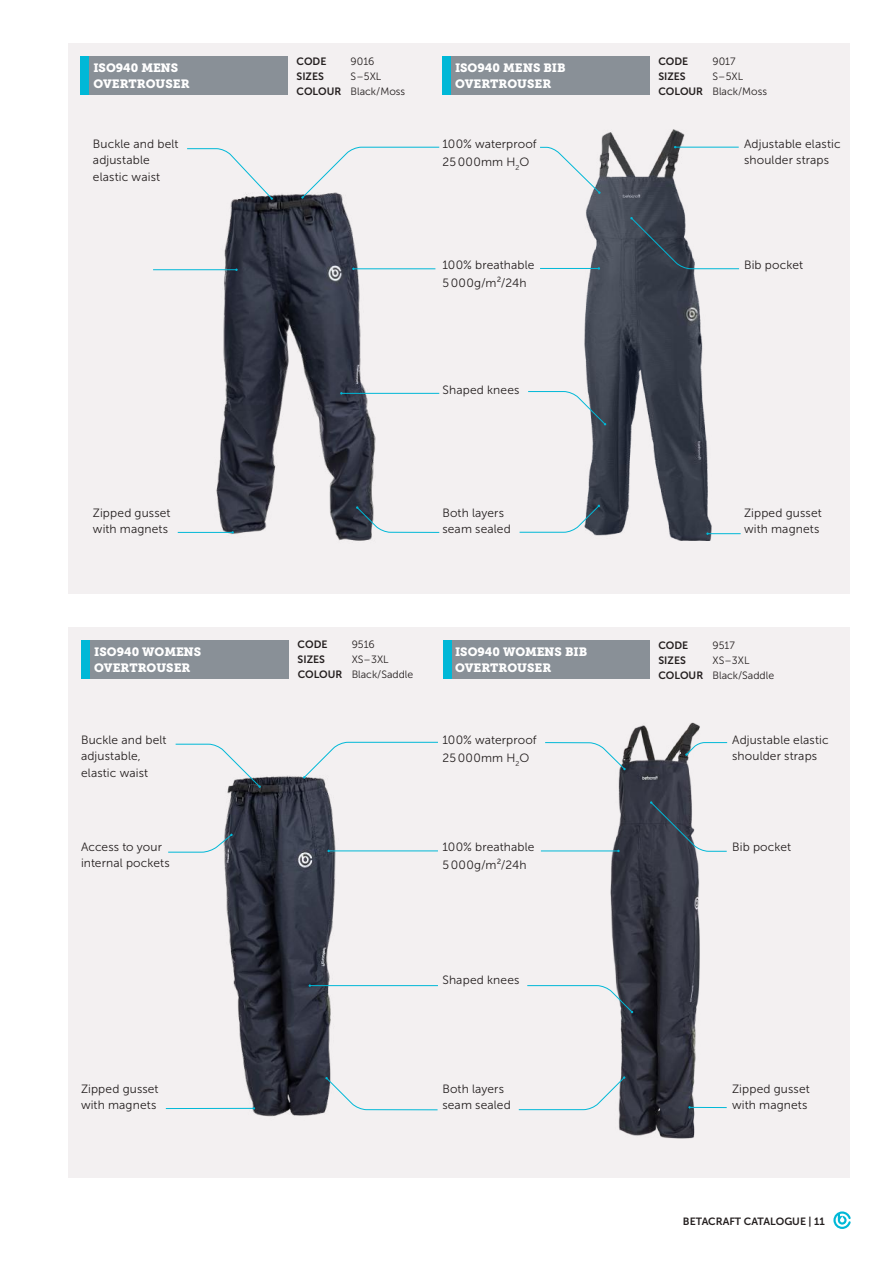
<style>
.page{position:relative;width:893px;height:1263px;background:#fff}
.page>*{position:absolute;margin:0;border:0;box-sizing:border-box;transform-origin:0 0}
.t1{font:12px/16.5px "Museo Sans 300";letter-spacing:.01em;color:#241f1f}
.t2{font:12px/16.2px "Museo Slab 900";color:#fff}
.t3{font:10.65px/15.1px "Museo Sans 300";color:#241f1f}
.t4{font:10.65px "Museo Sans 700";color:#241f1f}
.t5{font:10.5px "Museo Sans 700";color:#241f1f}
.s1{font-size:10.5px}
.s2{font-family:"Museo Sans 700"}
</style>
<div class="page">
<div style="left:69px;top:627px;width:781px;height:551px;background:#f3f0f1"></div>
<img style="left:519px;top:722px;width:208px;height:417px">
<div style="left:68px;top:43px;width:782px;height:551px;background:#f3f0f1"></div>
<img style="left:540px;top:129px;width:201px;height:412px">
<div style="left:451px;top:640px;width:199px;height:39px;background:#899097"></div>
<img style="left:153px;top:194px;width:287px;height:347px">
<svg style="left:187px;top:148px;width:86px;height:52px"></svg>
<hr style="left:353px;top:268px;width:82px;height:1px;background:#00b8d7">
<hr style="left:540px;top:268px;width:59px;height:1px;background:#00b8d7">
<hr style="left:675px;top:147px;width:64px;height:1px;background:#00b8d7">
<img style="left:165px;top:775px;width:261px;height:342px">
<svg style="left:325px;top:1077px;width:113px;height:33px"></svg>
<svg style="left:518px;top:1076px;width:107px;height:34px"></svg>
<div style="left:90px;top:640px;width:199px;height:38px;background:#899097"></div>
<div style="left:89px;top:57px;width:199px;height:38px;background:#899097"></div>
<div style="left:443px;top:640px;width:8px;height:39px;background:#00b8d7"></div>
<div style="left:81px;top:640px;width:9px;height:38px;background:#00b8d7"></div>
<div style="left:81px;top:57px;width:8px;height:38px;background:#00b8d7"></div>
<div style="left:442px;top:57px;width:9px;height:38px;background:#00b8d7"></div>
<hr style="left:166px;top:1108px;width:88px;height:1px;background:#00b8d7">
<hr style="left:690px;top:1107px;width:37px;height:1px;background:#00b8d7">
<hr style="left:153px;top:269px;width:83px;height:1px;background:#00b8d7">
<svg style="left:540px;top:147px;width:61px;height:47px"></svg>
<svg style="left:630px;top:217px;width:110px;height:52px"></svg>
<hr style="left:329px;top:851px;width:109px;height:1px;background:#00b8d7">
<hr style="left:541px;top:851px;width:77px;height:1px;background:#00b8d7">
<svg style="left:175px;top:743px;width:86px;height:45px"></svg>
<svg style="left:545px;top:742px;width:81px;height:28px"></svg>
<svg style="left:650px;top:801px;width:77px;height:51px"></svg>
<hr style="left:178px;top:532px;width:55px;height:1px;background:#00b8d7">
<hr style="left:707px;top:533px;width:34px;height:1px;background:#00b8d7">
<svg style="left:685px;top:742px;width:43px;height:14px"></svg>
<svg style="left:528px;top:391px;width:78px;height:34px"></svg>
<hr style="left:341px;top:393px;width:98px;height:1px;background:#00b8d7">
<div style="left:451px;top:57px;width:199px;height:38px;background:#899097"></div>
<svg style="left:527px;top:985px;width:106px;height:28px"></svg>
<hr style="left:310px;top:985px;width:128px;height:1px;background:#00b8d7">
<svg style="left:519px;top:505px;width:81px;height:28px"></svg>
<svg style="left:356px;top:506px;width:84px;height:27px"></svg>
<svg style="left:301px;top:147px;width:139px;height:52px"></svg>
<svg style="left:168px;top:834px;width:65px;height:19px"></svg>
<svg style="left:303px;top:742px;width:135px;height:37px"></svg>
<svg style="left:833px;top:1211px;width:18px;height:18px"></svg>
<p class="t2" style="left:93px;top:60px;width:98px">ISO940 MENS<br>OVERTROUSER</p>
<p class="t4" style="left:297px;top:55px;width:31px">CODE</p>
<p class="t3" style="left:351px;top:54px;width:25px">9016</p>
<p class="t4" style="left:297px;top:70px;width:29px">SIZES</p>
<p class="t3" style="left:297px;top:69px;width:110px;text-indent:54px">S <span class="s1">–</span> 5XL<br><span class="s2">COLOUR</span> Black/Moss</p>
<p class="t2" style="left:455px;top:60px;width:112px">ISO940 MENS BIB<br>OVERTROUSER</p>
<p class="t4" style="left:658px;top:55px;width:31px">CODE</p>
<p class="t3" style="left:712px;top:54px;width:25px">9017</p>
<p class="t4" style="left:658px;top:70px;width:29px">SIZES</p>
<p class="t3" style="left:658px;top:69px;width:110px;text-indent:54px">S <span class="s1">–</span> 5XL<br><span class="s2">COLOUR</span> Black/Moss</p>
<p class="t1" style="left:442px;top:135px;width:96px;line-height:18px">100% waterproof<br>25000mm H<sub>2</sub>O</p>
<p class="t1" style="left:93px;top:135px;width:87px">Buckle and belt adjustable elastic waist</p>
<p class="t1" style="left:744px;top:135px;width:98px">Adjustable elastic shoulder straps</p>
<p class="t1" style="left:442px;top:256px;width:93px;line-height:18px">100% breathable<br>5000g/m²/24h</p>
<p class="t1" style="left:744px;top:257px;width:61px">Bib pocket</p>
<p class="t1" style="left:442px;top:381px;width:79px">Shaped knees</p>
<p class="t1" style="left:93px;top:504px;width:79px">Zipped gusset with magnets</p>
<p class="t1" style="left:442px;top:504px;width:70px">Both layers seam sealed</p>
<p class="t1" style="left:744px;top:504px;width:79px">Zipped gusset with magnets</p>
<p class="t2" style="left:94px;top:643px;width:109px">ISO940 WOMENS<br>OVERTROUSER</p>
<p class="t4" style="left:298px;top:638px;width:31px">CODE</p>
<p class="t3" style="left:352px;top:637px;width:25px">9516</p>
<p class="t4" style="left:298px;top:653px;width:29px">SIZES</p>
<p class="t3" style="left:298px;top:652px;width:117px;text-indent:54px">XS <span class="s1">–</span> 3XL<br><span class="s2">COLOUR</span> Black/Saddle</p>
<p class="t2" style="left:455px;top:644px;width:134px">ISO940 WOMENS BIB<br>OVERTROUSER</p>
<p class="t4" style="left:658px;top:639px;width:31px">CODE</p>
<p class="t3" style="left:712px;top:638px;width:24px">9517</p>
<p class="t4" style="left:658px;top:655px;width:29px">SIZES</p>
<p class="t3" style="left:658px;top:653px;width:117px;text-indent:54px">XS <span class="s1">–</span> 3XL<br><span class="s2">COLOUR</span> Black/Saddle</p>
<p class="t1" style="left:81px;top:731px;width:87px">Buckle and belt adjustable, elastic waist</p>
<p class="t1" style="left:442px;top:730px;width:96px;line-height:18px">100% waterproof<br>25000mm H<sub>2</sub>O</p>
<p class="t1" style="left:732px;top:731px;width:98px">Adjustable elastic shoulder straps</p>
<p class="t1" style="left:81px;top:838px;width:90px">Access to your internal pockets</p>
<p class="t1" style="left:442px;top:838px;width:93px;line-height:18px">100% breathable<br>5000g/m²/24h</p>
<p class="t1" style="left:732px;top:838px;width:61px">Bib pocket</p>
<p class="t1" style="left:442px;top:972px;width:79px">Shaped knees</p>
<p class="t1" style="left:81px;top:1080px;width:79px">Zipped gusset with magnets</p>
<p class="t1" style="left:732px;top:1080px;width:79px">Zipped gusset with magnets</p>
<p class="t1" style="left:442px;top:1080px;width:70px">Both layers seam sealed</p>
<p class="t5" style="left:683px;top:1216px;width:143px">BETACRAFT CATALOGUE | 11</p>
</div>
